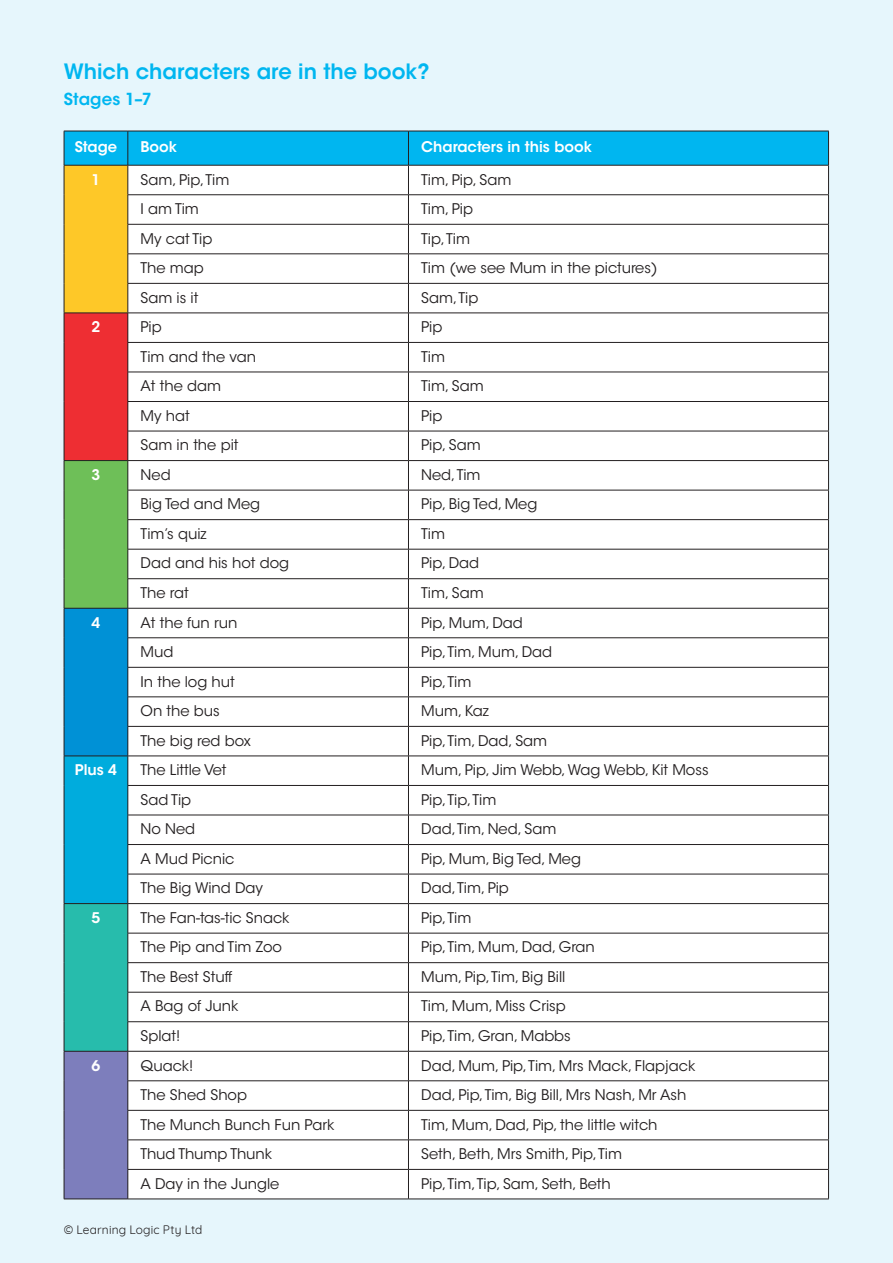
<style>
.page{position:relative;width:893px;height:1263px;background:#e6f6fc}
.page>*{position:absolute;margin:0;border:0;box-sizing:border-box;transform-origin:0 0}
.t1{font:600 21px "ITC Avant Garde Std";color:#00b6f0}
.t2{font:600 16.5px "ITC Avant Garde Std";letter-spacing:.005em;color:#00b6f0}
.t3{font:14.7px "ITC Avant Garde Std";color:#231f20}
.t4{font:600 14.7px "ITC Avant Garde Std";color:#fff}
.t5{font:12px "Quicksand";letter-spacing:.01em;color:#231f20}
</style>
<div class="page">
<div style="left:129px;top:668px;width:699px;height:531px;background:#fff"></div>
<div style="left:64px;top:608px;width:64px;height:148px;background:#0091d6"></div>
<div style="left:64px;top:756px;width:64px;height:147px;background:#00acdd"></div>
<div style="left:64px;top:903px;width:64px;height:148px;background:#27bcac"></div>
<div style="left:64px;top:1051px;width:64px;height:148px;background:#7d7ebc"></div>
<hr style="left:64px;top:667px;width:1px;height:30px;background:#231f20">
<svg style="left:64px;top:697px;width:1px;height:29px"></svg>
<hr style="left:64px;top:726px;width:1px;height:30px;background:#231f20">
<svg style="left:64px;top:131px;width:765px;height:536px;background:#dae1df"></svg>
<hr style="left:128px;top:667px;width:280px;height:1px;background:#231f20">
<hr style="left:128px;top:667px;width:1px;height:30px;background:#231f20">
<hr style="left:408px;top:667px;width:421px;height:1px;background:#231f20">
<hr style="left:408px;top:667px;width:1px;height:30px;background:#231f20">
<hr style="left:828px;top:667px;width:1px;height:30px;background:#231f20">
<hr style="left:128px;top:697px;width:280px;height:1px;background:#231f20">
<hr style="left:408px;top:697px;width:421px;height:1px;background:#231f20">
<hr style="left:128px;top:726px;width:280px;height:1px;background:#231f20">
<hr style="left:408px;top:726px;width:421px;height:1px;background:#231f20">
<hr style="left:64px;top:756px;width:64px;height:1px;background:#231f20">
<svg style="left:64px;top:756px;width:1px;height:29px"></svg>
<hr style="left:64px;top:785px;width:1px;height:30px;background:#231f20">
<svg style="left:64px;top:815px;width:1px;height:29px"></svg>
<hr style="left:64px;top:844px;width:1px;height:30px;background:#231f20">
<hr style="left:128px;top:756px;width:280px;height:1px;background:#231f20">
<hr style="left:408px;top:756px;width:421px;height:1px;background:#231f20">
<hr style="left:128px;top:785px;width:280px;height:1px;background:#231f20">
<hr style="left:408px;top:785px;width:421px;height:1px;background:#231f20">
<hr style="left:128px;top:815px;width:280px;height:1px;background:#231f20">
<hr style="left:408px;top:815px;width:421px;height:1px;background:#231f20">
<hr style="left:128px;top:844px;width:280px;height:1px;background:#231f20">
<hr style="left:408px;top:844px;width:421px;height:1px;background:#231f20">
<hr style="left:128px;top:874px;width:280px;height:1px;background:#231f20">
<hr style="left:408px;top:874px;width:421px;height:1px;background:#231f20">
<hr style="left:64px;top:903px;width:64px;height:1px;background:#231f20">
<svg style="left:64px;top:874px;width:1px;height:59px"></svg>
<hr style="left:64px;top:933px;width:1px;height:30px;background:#231f20">
<svg style="left:64px;top:963px;width:1px;height:29px"></svg>
<hr style="left:64px;top:992px;width:1px;height:30px;background:#231f20">
<svg style="left:64px;top:1022px;width:1px;height:29px"></svg>
<hr style="left:128px;top:903px;width:280px;height:1px;background:#231f20">
<hr style="left:408px;top:903px;width:421px;height:1px;background:#231f20">
<hr style="left:128px;top:933px;width:280px;height:1px;background:#231f20">
<hr style="left:408px;top:933px;width:421px;height:1px;background:#231f20">
<hr style="left:128px;top:962px;width:280px;height:1px;background:#231f20">
<hr style="left:408px;top:962px;width:421px;height:1px;background:#231f20">
<hr style="left:128px;top:992px;width:280px;height:1px;background:#231f20">
<hr style="left:408px;top:992px;width:421px;height:1px;background:#231f20">
<hr style="left:128px;top:1021px;width:280px;height:1px;background:#231f20">
<hr style="left:408px;top:1021px;width:421px;height:1px;background:#231f20">
<hr style="left:64px;top:1051px;width:64px;height:1px;background:#231f20">
<hr style="left:64px;top:1051px;width:1px;height:30px;background:#231f20">
<svg style="left:64px;top:1081px;width:1px;height:29px"></svg>
<hr style="left:64px;top:1110px;width:1px;height:30px;background:#231f20">
<svg style="left:64px;top:1140px;width:1px;height:29px"></svg>
<hr style="left:64px;top:1169px;width:1px;height:30px;background:#231f20">
<hr style="left:64px;top:1199px;width:64px;height:1px;background:#231f20">
<hr style="left:128px;top:1051px;width:280px;height:1px;background:#231f20">
<hr style="left:408px;top:1051px;width:421px;height:1px;background:#231f20">
<hr style="left:128px;top:1080px;width:280px;height:1px;background:#231f20">
<hr style="left:408px;top:1080px;width:421px;height:1px;background:#231f20">
<hr style="left:128px;top:1110px;width:280px;height:1px;background:#231f20">
<hr style="left:408px;top:1110px;width:421px;height:1px;background:#231f20">
<hr style="left:128px;top:1139px;width:280px;height:1px;background:#231f20">
<hr style="left:408px;top:1139px;width:421px;height:1px;background:#231f20">
<hr style="left:128px;top:1169px;width:280px;height:1px;background:#231f20">
<svg style="left:128px;top:697px;width:1px;height:502px"></svg>
<hr style="left:408px;top:1169px;width:421px;height:1px;background:#231f20">
<svg style="left:408px;top:697px;width:1px;height:502px"></svg>
<svg style="left:828px;top:697px;width:1px;height:502px"></svg>
<hr style="left:128px;top:1199px;width:280px;height:1px;background:#231f20">
<hr style="left:408px;top:1199px;width:421px;height:1px;background:#231f20">
<h1 class="t1" style="left:64px;top:58px;width:367px">Which characters are in the book?</h1>
<p class="t2" style="left:64px;top:88px;width:90px">Stages 1–7</p>
<p class="t4" style="left:75px;top:138px;width:44px">Stage</p>
<p class="t4" style="left:141px;top:138px;width:38px">Book</p>
<p class="t4" style="left:421px;top:138px;width:172px">Characters in this book</p>
<p class="t4" style="left:92px;top:170px;width:10px">1</p>
<p class="t3" style="left:141px;top:170px;width:90px">Sam, Pip, Tim</p>
<p class="t3" style="left:421px;top:170px;width:92px">Tim, Pip, Sam</p>
<p class="t3" style="left:141px;top:200px;width:60px">I am Tim</p>
<p class="t3" style="left:421px;top:200px;width:53px">Tim, Pip</p>
<p class="t3" style="left:141px;top:229px;width:73px">My cat Tip</p>
<p class="t3" style="left:421px;top:229px;width:50px">Tip, Tim</p>
<p class="t3" style="left:141px;top:259px;width:65px">The map</p>
<p class="t3" style="left:421px;top:259px;width:238px">Tim (we see Mum in the pictures)</p>
<p class="t3" style="left:141px;top:288px;width:59px">Sam is it</p>
<p class="t3" style="left:421px;top:288px;width:59px">Sam, Tip</p>
<p class="t4" style="left:92px;top:318px;width:10px">2</p>
<p class="t3" style="left:141px;top:318px;width:23px">Pip</p>
<p class="t3" style="left:421px;top:318px;width:23px">Pip</p>
<p class="t3" style="left:141px;top:347px;width:117px">Tim and the van</p>
<p class="t3" style="left:421px;top:347px;width:25px">Tim</p>
<p class="t3" style="left:141px;top:377px;width:82px">At the dam</p>
<p class="t3" style="left:421px;top:377px;width:64px">Tim, Sam</p>
<p class="t3" style="left:141px;top:407px;width:51px">My hat</p>
<p class="t3" style="left:421px;top:407px;width:23px">Pip</p>
<p class="t3" style="left:141px;top:436px;width:99px">Sam in the pit</p>
<p class="t3" style="left:421px;top:436px;width:61px">Pip, Sam</p>
<p class="t4" style="left:92px;top:465px;width:10px">3</p>
<p class="t3" style="left:141px;top:466px;width:32px">Ned</p>
<p class="t3" style="left:421px;top:466px;width:61px">Ned, Tim</p>
<p class="t3" style="left:141px;top:495px;width:121px">Big Ted and Meg</p>
<p class="t3" style="left:421px;top:495px;width:118px">Pip, Big Ted, Meg</p>
<p class="t3" style="left:141px;top:525px;width:68px">Tim’s quiz</p>
<p class="t3" style="left:421px;top:525px;width:25px">Tim</p>
<p class="t3" style="left:141px;top:554px;width:150px">Dad and his hot dog</p>
<p class="t3" style="left:421px;top:554px;width:60px">Pip, Dad</p>
<p class="t3" style="left:141px;top:584px;width:50px">The rat</p>
<p class="t3" style="left:421px;top:584px;width:64px">Tim, Sam</p>
<p class="t4" style="left:92px;top:613px;width:10px">4</p>
<p class="t3" style="left:141px;top:613px;width:98px">At the fun run</p>
<p class="t3" style="left:421px;top:613px;width:103px">Pip, Mum, Dad</p>
<p class="t3" style="left:141px;top:643px;width:34px">Mud</p>
<p class="t3" style="left:421px;top:643px;width:133px">Pip, Tim, Mum, Dad</p>
<p class="t3" style="left:141px;top:672px;width:96px">In the log hut</p>
<p class="t3" style="left:421px;top:672px;width:52px">Pip, Tim</p>
<p class="t3" style="left:141px;top:702px;width:81px">On the bus</p>
<p class="t3" style="left:421px;top:702px;width:69px">Mum, Kaz</p>
<p class="t3" style="left:141px;top:731px;width:112px">The big red box</p>
<p class="t3" style="left:421px;top:731px;width:127px">Pip, Tim, Dad, Sam</p>
<p class="t4" style="left:75px;top:760px;width:44px">Plus 4</p>
<p class="t3" style="left:141px;top:761px;width:87px">The Little Vet</p>
<p class="t3" style="left:421px;top:761px;width:289px">Mum, Pip, Jim Webb, Wag Webb, Kit Moss</p>
<p class="t3" style="left:141px;top:790px;width:52px">Sad Tip</p>
<p class="t3" style="left:421px;top:790px;width:77px">Pip, Tip, Tim</p>
<p class="t3" style="left:141px;top:820px;width:56px">No Ned</p>
<p class="t3" style="left:421px;top:820px;width:137px">Dad, Tim, Ned, Sam</p>
<p class="t3" style="left:141px;top:849px;width:95px">A Mud Picnic</p>
<p class="t3" style="left:421px;top:849px;width:161px">Pip, Mum, Big Ted, Meg</p>
<p class="t3" style="left:141px;top:879px;width:124px">The Big Wind Day</p>
<p class="t3" style="left:421px;top:879px;width:89px">Dad, Tim, Pip</p>
<p class="t4" style="left:92px;top:908px;width:10px">5</p>
<p class="t3" style="left:141px;top:909px;width:151px">The Fan-tas-tic Snack</p>
<p class="t3" style="left:421px;top:909px;width:52px">Pip, Tim</p>
<p class="t3" style="left:141px;top:938px;width:143px">The Pip and Tim Zoo</p>
<p class="t3" style="left:421px;top:938px;width:175px">Pip, Tim, Mum, Dad, Gran</p>
<p class="t3" style="left:141px;top:968px;width:93px">The Best Stuff</p>
<p class="t3" style="left:421px;top:968px;width:146px">Mum, Pip, Tim, Big Bill</p>
<p class="t3" style="left:141px;top:997px;width:100px">A Bag of Junk</p>
<p class="t3" style="left:421px;top:997px;width:146px">Tim, Mum, Miss Crisp</p>
<p class="t3" style="left:141px;top:1027px;width:41px">Splat!</p>
<p class="t3" style="left:421px;top:1027px;width:151px">Pip, Tim, Gran, Mabbs</p>
<p class="t4" style="left:92px;top:1056px;width:10px">6</p>
<p class="t3" style="left:141px;top:1056px;width:54px">Quack!</p>
<p class="t3" style="left:421px;top:1056px;width:276px">Dad, Mum, Pip, Tim, Mrs Mack, Flapjack</p>
<p class="t3" style="left:141px;top:1086px;width:108px">The Shed Shop</p>
<p class="t3" style="left:421px;top:1086px;width:267px">Dad, Pip, Tim, Big Bill, Mrs Nash, Mr Ash</p>
<p class="t3" style="left:141px;top:1115px;width:195px">The Munch Bunch Fun Park</p>
<p class="t3" style="left:421px;top:1115px;width:238px">Tim, Mum, Dad, Pip, the little witch</p>
<p class="t3" style="left:141px;top:1145px;width:133px">Thud Thump Thunk</p>
<p class="t3" style="left:421px;top:1145px;width:202px">Seth, Beth, Mrs Smith, Pip, Tim</p>
<p class="t3" style="left:141px;top:1174px;width:140px">A Day in the Jungle</p>
<p class="t3" style="left:421px;top:1174px;width:191px">Pip, Tim, Tip, Sam, Seth, Beth</p>
<p class="t5" style="left:64px;top:1220px;width:140px">© Learning Logic Pty Ltd</p>
</div>
